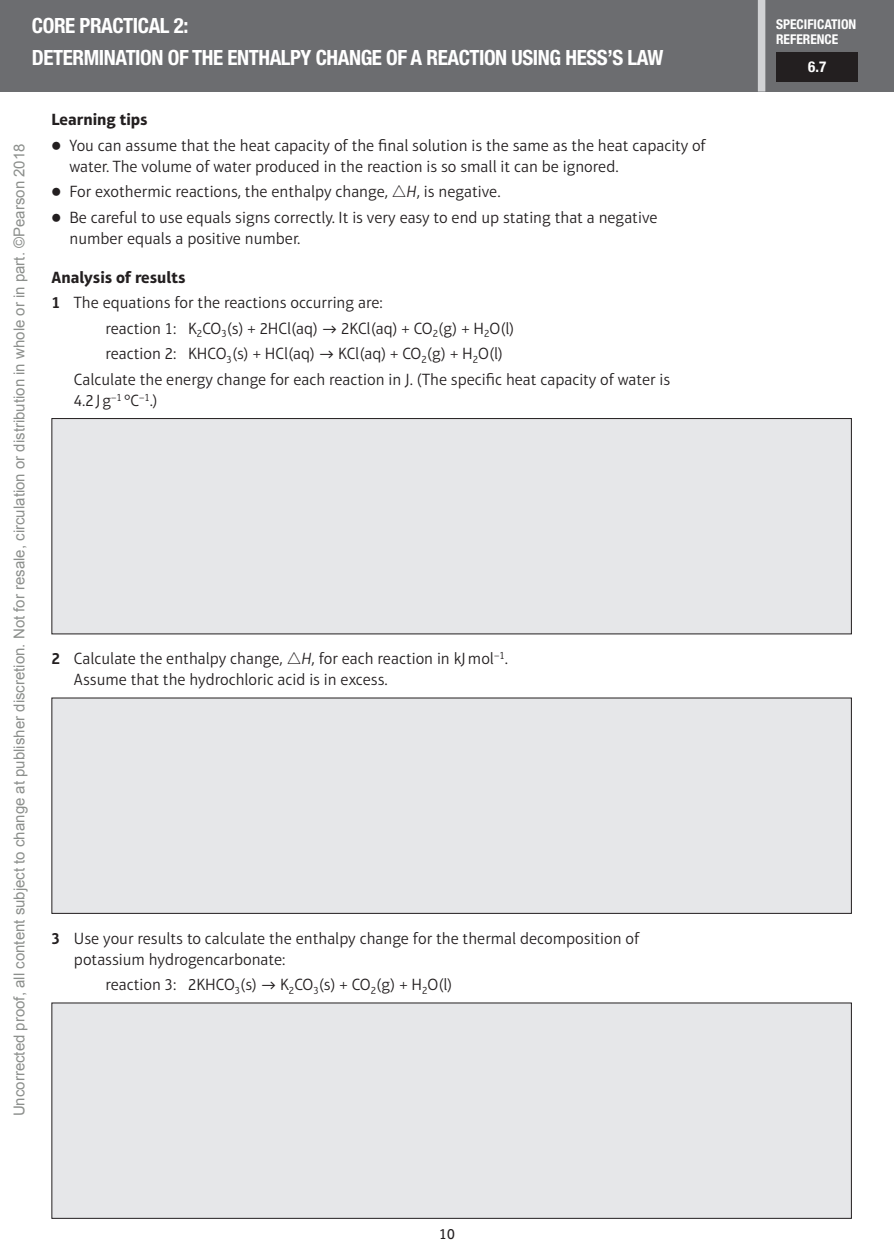
<style>
.page{position:relative;width:894px;height:1260px;background:#fff}
.page>*{position:absolute;margin:0;border:0;box-sizing:border-box;transform-origin:0 0}
.t1{font:700 condensed 21px/31.5px "Helvetica Neue LTW1 G";letter-spacing:-.02em;color:#fff}
.t2{font:300 16.5px/21px "Aptifer Sans LT Pro";color:#231f20}
.t3{font:700 16.5px "Aptifer Sans LT Pro";color:#231f20}
.t4{font:15px "Arial";color:#8c8f8c}
.t5{font:700 condensed 15px "Helvetica Neue LTW1 G";color:#fff}
.t6{font:15px "Aptifer Sans LT Pro";color:#231f20}
.t7{font:700 condensed 13.5px/15.3px "Helvetica Neue LTW1 G";color:#fff}
.s1{font-family:"Uni Math";font-weight:400}
.s2{font-style:italic}
.s3{font-weight:600}
</style>
<div class="page">
<div style="left:52px;top:418px;width:799px;height:216px;background:#e6e7e9"></div>
<div style="left:51px;top:418px;width:801px;height:216px;border:1px solid #231f20"></div>
<div style="left:52px;top:698px;width:799px;height:215px;background:#e6e7e9"></div>
<div style="left:52px;top:1002px;width:799px;height:216px;background:#e6e7e9"></div>
<div style="left:0;top:0;width:894px;height:92px;background:#6c6d70"></div>
<div style="left:776px;top:52px;width:82px;height:29px;background:#231f20"></div>
<div style="left:758px;top:0;width:7px;height:92px;background:#d1d2d4"></div>
<p class="t1" style="left:32px;top:10px;width:633px">CORE PRACTICAL 2:<br>DETERMINATION OF THE ENTHALPY CHANGE OF A REACTION USING HESS’S LAW</p>
<p class="t4" style="left:9px;top:1116px;width:974px;rotate:-90deg">Uncorrected proof, all content subject to change at publisher discretion. Not for resale, circulation or distribution in whole or in part. ©Pearson 2018</p>
<p class="t3" style="left:51px;top:110px;width:98px">Learning tips</p>
<p class="t2" style="left:69px;top:135px;width:638px;text-indent:-18px">● You can assume that the heat capacity of the final solution is the same as the heat capacity of water. The volume of water produced in the reaction is so small it can be ignored.</p>
<p class="t2" style="left:51px;top:181px;width:451px">● For exothermic reactions, the enthalpy change, <span class="s1">△</span><span class="s2">H</span>, is negative.</p>
<p class="t2" style="left:69px;top:207px;width:589px;text-indent:-18px">● Be careful to use equals signs correctly. It is very easy to end up stating that a negative number equals a positive number.</p>
<p class="t3" style="left:51px;top:267px;width:136px">Analysis of results</p>
<p class="t2" style="left:51px;top:292px;width:333px"><span class="s3">1</span> The equations for the reactions occurring are:</p>
<p class="t2" style="left:105px;top:318px;width:410px">reaction 1: K<sub>2</sub>CO<sub>3</sub>(s) + 2HCl(aq) → 2KCl(aq) + CO<sub>2</sub>(g) + H<sub>2</sub>O(l)</p>
<p class="t2" style="left:105px;top:343px;width:399px">reaction 2: KHCO<sub>3</sub>(s) + HCl(aq) → KCl(aq) + CO<sub>2</sub>(g) + H<sub>2</sub>O(l)</p>
<p class="t2" style="left:74px;top:369px;width:598px">Calculate the energy change for each reaction in J. (The specific heat capacity of water is</p>
<p class="t2" style="left:74px;top:390px;width:85px">4.2Jg<sup>–1</sup> °C<sup>–1</sup>.)</p>
<p class="t2" style="left:74px;top:648px;width:436px;text-indent:-22px"><span class="s3">2</span> Calculate the enthalpy change, <span class="s1">△</span><span class="s2">H</span>, for each reaction in kJmol<sup>–1</sup>.<br>Assume that the hydrochloric acid is in excess.</p>
<p class="t2" style="left:74px;top:927px;width:567px;text-indent:-23px"><span class="s3">3</span> Use your results to calculate the enthalpy change for the thermal decomposition of potassium hydrogencarbonate:</p>
<p class="t2" style="left:105px;top:974px;width:348px">reaction 3: 2KHCO<sub>3</sub>(s) → K<sub>2</sub>CO<sub>3</sub>(s) + CO<sub>2</sub>(g) + H<sub>2</sub>O(l)</p>
<p class="t6" style="left:439px;top:1224px;width:17px">10</p>
<p class="t7" style="left:776px;top:16px;width:82px">SPECIFICATION<br>REFERENCE</p>
<p class="t5" style="left:808px;top:58px;width:19px">6.7</p>
</div>
